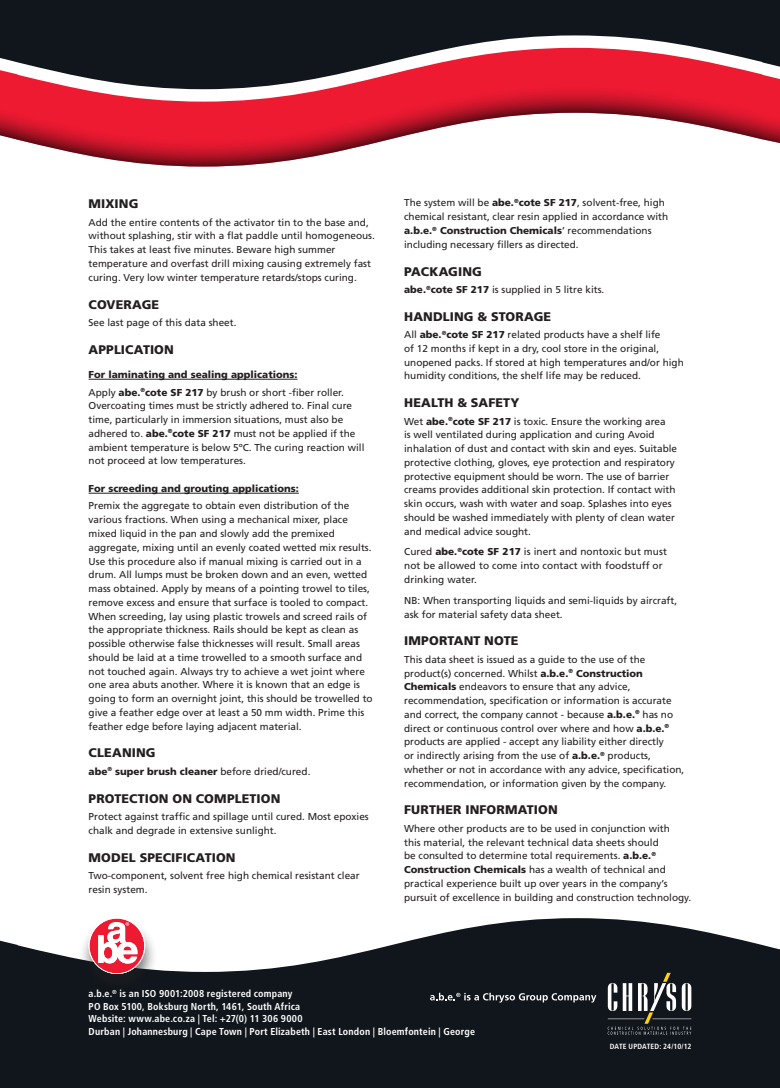
<style>
.page{position:relative;width:780px;height:1088px;background:#fff}
.page>*{position:absolute;margin:0;border:0;box-sizing:border-box;transform-origin:0 0}
.SUBHEAD{font:900 12.5px "Frutiger LT";letter-spacing:.01em;color:#231f20}
.t1{font:10px/13.8px "Frutiger LT";color:#231f20}
.t2{font:700 condensed 10px "Frutiger LT";letter-spacing:.015em;color:#fff}
.SUB-SUB_Head__Underl{font:900 10px "Frutiger LT";color:#231f20}
.t3{font:700 condensed 7.5px "Frutiger LT";letter-spacing:.01em;color:#fff}
.s1{font-weight:900}
.s2{font-weight:400}
</style>
<div class="page">
<svg style="left:0;top:89px;width:780px;height:78px"></svg>
<svg style="left:0;top:0;width:780px;height:89px;background:#543039"></svg>
<svg style="left:0;top:918px;width:780px;height:170px;background:#33383d"></svg>
<svg style="left:607px;top:973px;width:84px;height:62px"></svg>
<svg style="left:430px;top:993px;width:166px;height:9px"></svg>
<div style="left:79px;top:916px;width:79px;height:80px;background:#231f20;opacity:.6"></div>
<svg style="left:89px;top:917px;width:56px;height:57px"></svg>
<hr style="left:89px;top:379px;width:208px;height:1px;background:#231f20">
<hr style="left:89px;top:493px;width:210px;height:1px;background:#231f20">
<p class="SUBHEAD" style="left:89px;top:196px;width:51px">MIXING</p>
<p class="t1" style="left:89px;top:215px;width:288px">Add the entire contents of the activator tin to the base and, without splashing, stir with a flat paddle until homogeneous.<br>This takes at least five minutes. Beware high summer temperature and overfast drill mixing causing extremely fast curing. Very low winter temperature retards/stops curing.</p>
<p class="SUBHEAD" style="left:89px;top:297px;width:72px">COVERAGE</p>
<p class="t1" style="left:89px;top:316px;width:149px">See last page of this data sheet.</p>
<p class="SUBHEAD" style="left:89px;top:342px;width:87px">APPLICATION</p>
<p class="SUB-SUB_Head__Underl" style="left:89px;top:369px;width:210px">For laminating and sealing applications:</p>
<p class="t1" style="left:89px;top:385px;width:277px">Apply <span class="s1">abe.</span><sup>®</sup><span class="s1">cote SF 217</span> by brush or short -fiber roller.<br>Overcoating times must be strictly adhered to. Final cure time, particularly in immersion situations, must also be adhered to. <span class="s1">abe.</span><sup>®</sup><span class="s1">cote SF 217</span> must not be applied if the ambient temperature is below 5ºC. The curing reaction will not proceed at low temperatures.</p>
<p class="SUB-SUB_Head__Underl" style="left:89px;top:483px;width:212px">For screeding and grouting applications:</p>
<p class="t1" style="left:89px;top:499px;width:285px">Premix the aggregate to obtain even distribution of the various fractions. When using a mechanical mixer, place mixed liquid in the pan and slowly add the premixed aggregate, mixing until an evenly coated wetted mix results.<br>Use this procedure also if manual mixing is carried out in a drum. All lumps must be broken down and an even, wetted mass obtained. Apply by means of a pointing trowel to tiles, remove excess and ensure that surface is tooled to compact.<br>When screeding, lay using plastic trowels and screed rails of the appropriate thickness. Rails should be kept as clean as possible otherwise false thicknesses will result. Small areas should be laid at a time trowelled to a smooth surface and not touched again. Always try to achieve a wet joint where one area abuts another. Where it is known that an edge is going to form an overnight joint, this should be trowelled to give a feather edge over at least a 50 mm width. Prime this feather edge before laying adjacent material.</p>
<p class="SUBHEAD" style="left:89px;top:745px;width:69px">CLEANING</p>
<p class="SUB-SUB_Head__Underl" style="left:89px;top:765px;width:223px">abe<sup>®</sup> super brush cleaner <span class="s2">before dried/cured.</span></p>
<p class="SUBHEAD" style="left:89px;top:791px;width:193px">PROTECTION ON COMPLETION</p>
<p class="t1" style="left:89px;top:810px;width:282px">Protect against traffic and spillage until cured. Most epoxies chalk and degrade in extensive sunlight.</p>
<p class="SUBHEAD" style="left:89px;top:850px;width:148px">MODEL SPECIFICATION</p>
<p class="t1" style="left:89px;top:869px;width:272px">Two-component, solvent free high chemical resistant clear resin system.</p>
<p class="t1" style="left:404px;top:196px;width:265px">The system will be <span class="s1">abe.</span><sup>®</sup><span class="s1">cote SF 217</span>, solvent-free, high chemical resistant, clear resin applied in accordance with <span class="s1">a.b.e.</span><sup>®</sup> <span class="s1">Construction Chemicals</span>’ recommendations including necessary fillers as directed.</p>
<p class="SUBHEAD" style="left:404px;top:264px;width:79px">PACKAGING</p>
<p class="t1" style="left:404px;top:283px;width:202px"><span class="s1">abe.</span><sup>®</sup><span class="s1">cote SF 217</span> is supplied in 5 litre kits.</p>
<p class="SUBHEAD" style="left:404px;top:309px;width:149px">HANDLING &amp; STORAGE</p>
<p class="t1" style="left:404px;top:328px;width:281px">All <span class="s1">abe.</span><sup>®</sup><span class="s1">cote SF 217</span> related products have a shelf life<br>of 12 months if kept in a dry, cool store in the original, unopened packs. If stored at high temperatures and/or high humidity conditions, the shelf life may be reduced.</p>
<p class="SUBHEAD" style="left:404px;top:395px;width:117px">HEALTH &amp; SAFETY</p>
<p class="t1" style="left:404px;top:414px;width:274px">Wet <span class="s1">abe.</span><sup>®</sup><span class="s1">cote SF 217</span> is toxic. Ensure the working area<br>is well ventilated during application and curing Avoid inhalation of dust and contact with skin and eyes. Suitable protective clothing, gloves, eye protection and respiratory protective equipment should be worn. The use of barrier creams provides additional skin protection. If contact with skin occurs, wash with water and soap. Splashes into eyes should be washed immediately with plenty of clean water and medical advice sought.</p>
<p class="t1" style="left:404px;top:545px;width:264px">Cured <span class="s1">abe.</span><sup>®</sup><span class="s1">cote SF 217</span> is inert and nontoxic but must not be allowed to come into contact with foodstuff or drinking water.</p>
<p class="t1" style="left:404px;top:593px;width:274px">NB: When transporting liquids and semi-liquids by aircraft, ask for material safety data sheet.</p>
<p class="SUBHEAD" style="left:404px;top:633px;width:116px">IMPORTANT NOTE</p>
<p class="t1" style="left:404px;top:652px;width:282px">This data sheet is issued as a guide to the use of the product(s) concerned. Whilst <span class="s1">a.b.e.</span><sup>®</sup> <span class="s1">Construction Chemicals</span> endeavors to ensure that any advice, recommendation, specification or information is accurate and correct, the company cannot - because <span class="s1">a.b.e.</span><sup>®</sup> has no direct or continuous control over where and how <span class="s1">a.b.e.</span><sup>® </sup>products are applied - accept any liability either directly<br>or indirectly arising from the use of <span class="s1">a.b.e.</span><sup>®</sup> products, whether or not in accordance with any advice, specification, recommendation, or information given by the company.</p>
<p class="SUBHEAD" style="left:404px;top:802px;width:155px">FURTHER INFORMATION</p>
<p class="t1" style="left:404px;top:821px;width:288px">Where other products are to be used in conjunction with<br>this material, the relevant technical data sheets should<br>be consulted to determine total requirements. <span class="s1">a.b.e.</span><sup>® </sup><span class="s1">Construction Chemicals</span> has a wealth of technical and practical experience built up over years in the company’s pursuit of excellence in building and construction technology.</p>
<p class="t2" style="left:89px;top:988px;width:205px">a.b.e.<sup>®</sup> is an ISO 9001:2008 registered company</p>
<p class="t2" style="left:89px;top:1000px;width:213px">PO Box 5100, Boksburg North, 1461, South Africa</p>
<p class="t2" style="left:89px;top:1013px;width:215px">Website: www.abe.co.za | Tel: +27(0) 11 306 9000</p>
<p class="t2" style="left:89px;top:1025px;width:388px">Durban | Johannesburg | Cape Town | Port Elizabeth | East London | Bloemfontein | George</p>
<p class="t3" style="left:609px;top:1042px;width:83px">DATE UPDATED: 24/10/12</p>
</div>
